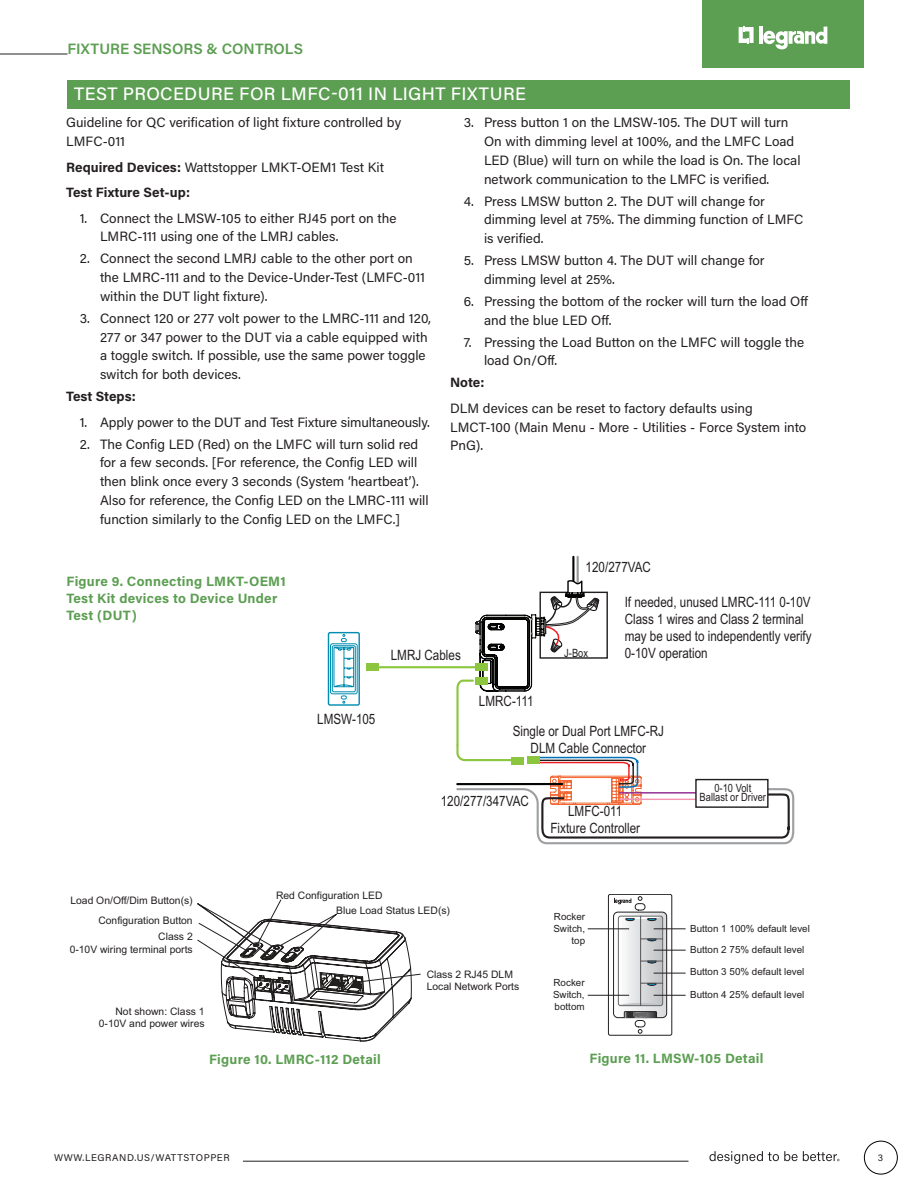
<style>
.page{position:relative;width:918px;height:1188px;background:#fff}
.page>*{position:absolute;margin:0;border:0;box-sizing:border-box;transform-origin:0 0}
.Main_Header{font:500 18px "Acumin Pro";letter-spacing:.025em;color:#fff}
.t1{font:600 15px "Acumin Pro";letter-spacing:.005em;color:#5c9e52}
.t2{font:14.25px/17.1px "Arial Narrow";color:#231f20;text-align:center}
.Text{font:13.5px/18.8px "Acumin Pro";color:#231f20}
.Caption_centered{font:700 13.5px/17.2px "Acumin Pro";letter-spacing:.02em;color:#5c9e52}
.Text-2{font:700 13.5px "Acumin Pro";color:#231f20}
.t3{font:11.4px/8.6px "Arial Narrow";color:#231f20;text-align:center}
.t4{font:10.35px/12.5px "Arial";color:#231f20}
.t5{font:9.9px/11.9px "Arial";color:#231f20}
.t6{font:9.75px "Acumin Pro";letter-spacing:.06em;color:#231f20}
.s1{font-weight:700}
</style>
<div class="page">
<div style="left:702px;top:0;width:162px;height:68px;background:#5c9e52"></div>
<svg style="left:739px;top:26px;width:15px;height:18px"></svg>
<hr style="left:759px;top:27px;width:4px;height:17px;background:#fff">
<svg style="left:763px;top:27px;width:64px;height:23px"></svg>
<svg style="left:709px;top:1151px;width:130px;height:13px"></svg>
<div style="left:864px;top:1141px;width:34px;height:33px;border:1px solid #000;border-radius:50%"></div>
<hr style="left:243px;top:1161px;width:445px;height:1px;background:#231f20">
<hr style="left:0;top:54px;width:68px;height:1px;background:#231f20">
<svg style="left:197px;top:899px;width:224px;height:142px"></svg>
<hr style="left:577px;top:557px;width:2px;height:29px;background:#95979a">
<hr style="left:572px;top:557px;width:2px;height:24px;background:#040503">
<div style="left:366px;top:664px;width:13px;height:7px;background:#8bc63e"></div>
<hr style="left:373px;top:666px;width:109px;height:2px;background:#8bc63e">
<div style="left:328px;top:632px;width:32px;height:74px;border:1px solid #008db0;border-radius:2px"></div>
<svg style="left:330px;top:634px;width:28px;height:70px"></svg>
<svg style="left:455px;top:578px;width:340px;height:266px"></svg>
<div style="left:695px;top:779px;width:74px;height:29px;background:#fff;border:1px solid #231f20"></div>
<div style="left:608px;top:894px;width:64px;height:141px;border:1px solid #231f20;border-radius:2px"></div>
<svg style="left:614px;top:896px;width:53px;height:137px"></svg>
<hr style="left:654px;top:950px;width:32px;height:1px;background:#231f20">
<hr style="left:588px;top:929px;width:41px;height:1px;background:#231f20">
<hr style="left:654px;top:973px;width:32px;height:1px;background:#231f20">
<hr style="left:654px;top:995px;width:32px;height:1px;background:#231f20">
<hr style="left:654px;top:929px;width:32px;height:1px;background:#231f20">
<hr style="left:588px;top:995px;width:41px;height:1px;background:#231f20">
<div style="left:68px;top:80px;width:782px;height:29px;background:#5c9e52"></div>
<p class="t1" style="left:68px;top:38px;width:237px">FIXTURE SENSORS &amp; CONTROLS</p>
<p class="Main_Header" style="left:74px;top:81px;width:453px">TEST PROCEDURE FOR LMFC-011 IN LIGHT FIXTURE</p>
<p class="Text" style="left:66px;top:113px;width:336px">Guideline for QC verification of light fixture controlled by<br>LMFC-011</p>
<p class="Text" style="left:66px;top:157px;width:319px"><span class="s1">Required Devices:</span> Wattstopper LMKT-OEM1 Test Kit</p>
<p class="Text-2" style="left:66px;top:183px;width:125px">Test Fixture Set-up:</p>
<p class="Text" style="left:100px;top:208px;width:298px;text-indent:-20px">1. Connect the LMSW-105 to either RJ45 port on the<br>LMRC-111 using one of the LMRJ cables.</p>
<p class="Text" style="left:100px;top:249px;width:327px;text-indent:-20px">2. Connect the second LMRJ cable to the other port on the LMRC-111 and to the Device-Under-Test (LMFC-011 within the DUT light fixture).</p>
<p class="Text" style="left:100px;top:308px;width:333px;text-indent:-20px">3. Connect 120 or 277 volt power to the LMRC-111 and 120, 277 or 347 power to the DUT via a cable equipped with a toggle switch. If possible, use the same power toggle switch for both devices.</p>
<p class="Text-2" style="left:66px;top:387px;width:71px">Test Steps:</p>
<p class="Text" style="left:80px;top:412px;width:351px">1. Apply power to the DUT and Test Fixture simultaneously.</p>
<p class="Text" style="left:100px;top:434px;width:330px;text-indent:-20px">2. The Config LED (Red) on the LMFC will turn solid red for a few seconds. [For reference, the Config LED will then blink once every 3 seconds (System ‘heartbeat’).<br>Also for reference, the Config LED on the LMRC-111 will function similarly to the Config LED on the LMFC.]</p>
<p class="Text" style="left:484px;top:113px;width:318px;text-indent:-20px">3. Press button 1 on the LMSW-105. The DUT will turn On with dimming level at 100%, and the LMFC Load LED (Blue) will turn on while the load is On. The local network communication to the LMFC is verified.</p>
<p class="Text" style="left:484px;top:191px;width:321px;text-indent:-20px">4. Press LMSW button 2. The DUT will change for dimming level at 75%. The dimming function of LMFC is verified.</p>
<p class="Text" style="left:484px;top:251px;width:282px;text-indent:-20px">5. Press LMSW button 4. The DUT will change for dimming level at 25%.</p>
<p class="Text" style="left:484px;top:291px;width:325px;text-indent:-20px">6. Pressing the bottom of the rocker will turn the load Off and the blue LED Off.</p>
<p class="Text" style="left:484px;top:332px;width:322px;text-indent:-20px">7. Pressing the Load Button on the LMFC will toggle the load On/Off.</p>
<p class="Text-2" style="left:450px;top:373px;width:36px">Note:</p>
<p class="Text" style="left:450px;top:398px;width:358px">DLM devices can be reset to factory defaults using<br>LMCT-100 (Main Menu - More - Utilities - Force System into<br>PnG).</p>
<p class="t2" style="left:586px;top:558px;width:67px">120/277VAC</p>
<p class="Caption_centered" style="left:67px;top:572px;width:221px">Figure 9. Connecting LMKT-OEM1<br>Test Kit devices to Device Under<br>Test (DUT)</p>
<p class="t2" style="left:317px;top:710px;width:60px">LMSW-105</p>
<p class="t2" style="left:391px;top:646px;width:72px">LMRJ Cables</p>
<p class="t2" style="left:479px;top:692px;width:56px">LMRC-111</p>
<p class="t3" style="left:564px;top:649px;width:25px">J-Box</p>
<p class="t2" style="left:625px;top:593px;width:189px;text-align:left">If needed, unused LMRC-111 0-10V<br>Class 1 wires and Class 2 terminal may be used to independently verify<br>0-10V operation</p>
<p class="t2" style="left:513px;top:722px;width:153px">Single or Dual Port LMFC-RJ<br>DLM Cable Connector</p>
<p class="t2" style="left:441px;top:792px;width:90px">120/277/347VAC</p>
<p class="t2" style="left:550px;top:802px;width:91px">LMFC-011<br>Fixture Controller</p>
<p class="t3" style="left:700px;top:784px;width:68px">0-10 Volt<br>Ballast or Driver</p>
<p class="t4" style="left:70px;top:894px;width:124px">Load On/Off/Dim Button(s)</p>
<p class="t4" style="left:336px;top:888px;width:115px;line-height:14.9px;text-indent:-60px">Red Configuration LED<br>Blue Load Status LED(s)</p>
<p class="t4" style="left:98px;top:912px;width:96px;line-height:16.2px;text-align:right">Configuration Button<br>Class 2</p>
<p class="t4" style="left:70px;top:943px;width:125px">0-10V wiring terminal ports</p>
<p class="t4" style="left:99px;top:1005px;width:107px;text-align:right">Not shown: Class 1<br>0-10V and power wires</p>
<p class="t4" style="left:427px;top:968px;width:94px">Class 2 RJ45 DLM<br>Local Network Ports</p>
<p class="t5" style="left:553px;top:911px;width:33px;text-align:right">Rocker<br>Switch, top</p>
<p class="t5" style="left:553px;top:977px;width:33px;text-align:justify">Rocker Switch, bottom</p>
<p class="t5" style="left:690px;top:918px;width:121px;line-height:20.9px">Button 1 100% default level<br>Button 2 75% default level</p>
<p class="t5" style="left:690px;top:966px;width:116px">Button 3 50% default level</p>
<p class="t5" style="left:690px;top:989px;width:116px">Button 4 25% default level</p>
<p class="Caption_centered" style="left:209px;top:1050px;width:173px">Figure 10. LMRC-112 Detail</p>
<p class="Caption_centered" style="left:589px;top:1049px;width:175px">Figure 11. LMSW-105 Detail</p>
<p class="t6" style="left:54px;top:1151px;width:177px">WWW.LEGRAND.US/WATTSTOPPER</p>
<p class="t6" style="left:878px;top:1151px;width:7px">3</p>
</div>
